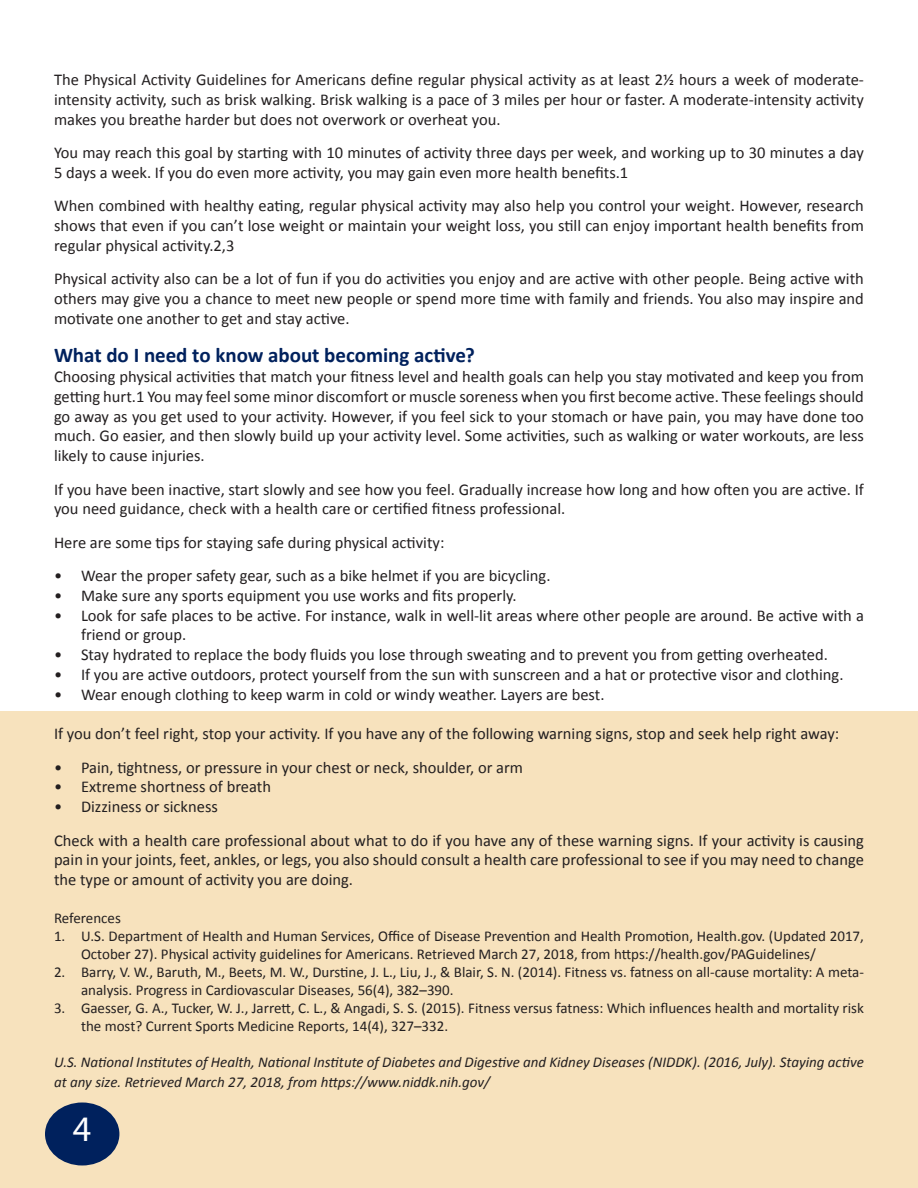
<style>
.page{position:relative;width:918px;height:1188px;background:#fff}
.page>*{position:absolute;margin:0;border:0;box-sizing:border-box;transform-origin:0 0}
.t1{font:36px "Myriad Pro";color:#fff}
.Fotolia_W{font:700 21px "Calibri";letter-spacing:-.005em;color:#00215d}
.t2{font:16.5px/19.8px "Calibri";color:#231f20;text-align:justify}
.t3{font:15px/18px "Calibri";color:#231f20}
.t4{font:italic 15px/19.8px "Calibri";color:#231f20}
</style>
<div class="page">
<div style="left:1px;top:711px;width:917px;height:477px;background:#f7e2bd"></div>
<div style="left:45px;top:1102px;width:74px;height:64px;background:#00215d;border-radius:50%"></div>
<p class="t2" style="left:54px;top:70px;width:812px">The Physical Activity Guidelines for Americans define regular physical activity as at least 2½ hours a week of moderate&shy;intensity activity, such as brisk walking. Brisk walking is a pace of 3 miles per hour or faster. A moderate-intensity activity makes you breathe harder but does not overwork or overheat you.</p>
<p class="t2" style="left:54px;top:143px;width:812px">You may reach this goal by starting with 10 minutes of activity three days per week, and working up to 30 minutes a day<br>5 days a week. If you do even more activity, you may gain even more health benefits.1</p>
<p class="t2" style="left:54px;top:196px;width:811px">When combined with healthy eating, regular physical activity may also help you control your weight. However, research shows that even if you can’t lose weight or maintain your weight loss, you still can enjoy important health benefits from regular physical activity.2,3</p>
<p class="t2" style="left:54px;top:269px;width:811px">Physical activity also can be a lot of fun if you do activities you enjoy and are active with other people. Being active with others may give you a chance to meet new people or spend more time with family and friends. You also may inspire and motivate one another to get and stay active.</p>
<p class="Fotolia_W" style="left:54px;top:342px;width:422px">What do I need to know about becoming active?</p>
<p class="t2" style="left:54px;top:367px;width:812px">Choosing physical activities that match your fitness level and health goals can help you stay motivated and keep you from getting hurt.1 You may feel some minor discomfort or muscle soreness when you first become active. These feelings should go away as you get used to your activity. However, if you feel sick to your stomach or have pain, you may have done too much. Go easier, and then slowly build up your activity level. Some activities, such as walking or water workouts, are less likely to cause injuries.</p>
<p class="t2" style="left:54px;top:479px;width:811px">If you have been inactive, start slowly and see how you feel. Gradually increase how long and how often you are active. If you need guidance, check with a health care or certified fitness professional.</p>
<p class="t2" style="left:54px;top:532px;width:392px">Here are some tips for staying safe during physical activity:</p>
<p class="t2" style="left:54px;top:566px;width:498px">• Wear the proper safety gear, such as a bike helmet if you are bicycling.</p>
<p class="t2" style="left:54px;top:585px;width:464px">• Make sure any sports equipment you use works and fits properly.</p>
<p class="t2" style="left:81px;top:605px;width:784px;text-indent:-27px">• Look for safe places to be active. For instance, walk in well-lit areas where other people are around. Be active with a friend or group.</p>
<p class="t2" style="left:54px;top:645px;width:775px">• Stay hydrated to replace the body fluids you lose through sweating and to prevent you from getting overheated.</p>
<p class="t2" style="left:54px;top:665px;width:791px">• If you are active outdoors, protect yourself from the sun with sunscreen and a hat or protective visor and clothing.</p>
<p class="t2" style="left:54px;top:684px;width:552px">• Wear enough clothing to keep warm in cold or windy weather. Layers are best.</p>
<p class="t2" style="left:54px;top:724px;width:787px">If you don’t feel right, stop your activity. If you have any of the following warning signs, stop and seek help right away:</p>
<p class="t2" style="left:54px;top:757px;width:471px">• Pain, tightness, or pressure in your chest or neck, shoulder, or arm</p>
<p class="t2" style="left:54px;top:777px;width:219px">• Extreme shortness of breath</p>
<p class="t2" style="left:54px;top:797px;width:165px">• Dizziness or sickness</p>
<p class="t2" style="left:54px;top:830px;width:811px">Check with a health care professional about what to do if you have any of these warning signs. If your activity is causing pain in your joints, feet, ankles, or legs, you also should consult a health care professional to see if you may need to change the type or amount of activity you are doing.</p>
<p class="t3" style="left:54px;top:909px;width:68px">References</p>
<p class="t3" style="left:81px;top:927px;width:785px;text-indent:-27px">1. U.S. Department of Health and Human Services, Office of Disease Prevention and Health Promotion, Health.gov. (Updated 2017,<br>October 27). Physical activity guidelines for Americans. Retrieved March 27, 2018, from https://health.gov/PAGuidelines/</p>
<p class="t3" style="left:81px;top:963px;width:785px;text-indent:-27px">2. Barry, V. W., Baruth, M., Beets, M. W., Durstine, J. L., Liu, J., &amp; Blair, S. N. (2014). Fitness vs. fatness on all-cause mortality: A meta&shy;analysis. Progress in Cardiovascular Diseases, 56(4), 382–390.</p>
<p class="t3" style="left:81px;top:999px;width:784px;text-indent:-27px">3. Gaesser, G. A., Tucker, W. J., Jarrett, C. L., &amp; Angadi, S. S. (2015). Fitness versus fatness: Which influences health and mortality risk the most? Current Sports Medicine Reports, 14(4), 327–332.</p>
<p class="t4" style="left:54px;top:1052px;width:811px">U.S. National Institutes of Health, National Institute of Diabetes and Digestive and Kidney Diseases (NIDDK). (2016, July). Staying active at any size. Retrieved March 27, 2018, from https://www.niddk.nih.gov/</p>
<p class="t1" style="left:73px;top:1106px;width:20px">4</p>
</div>
